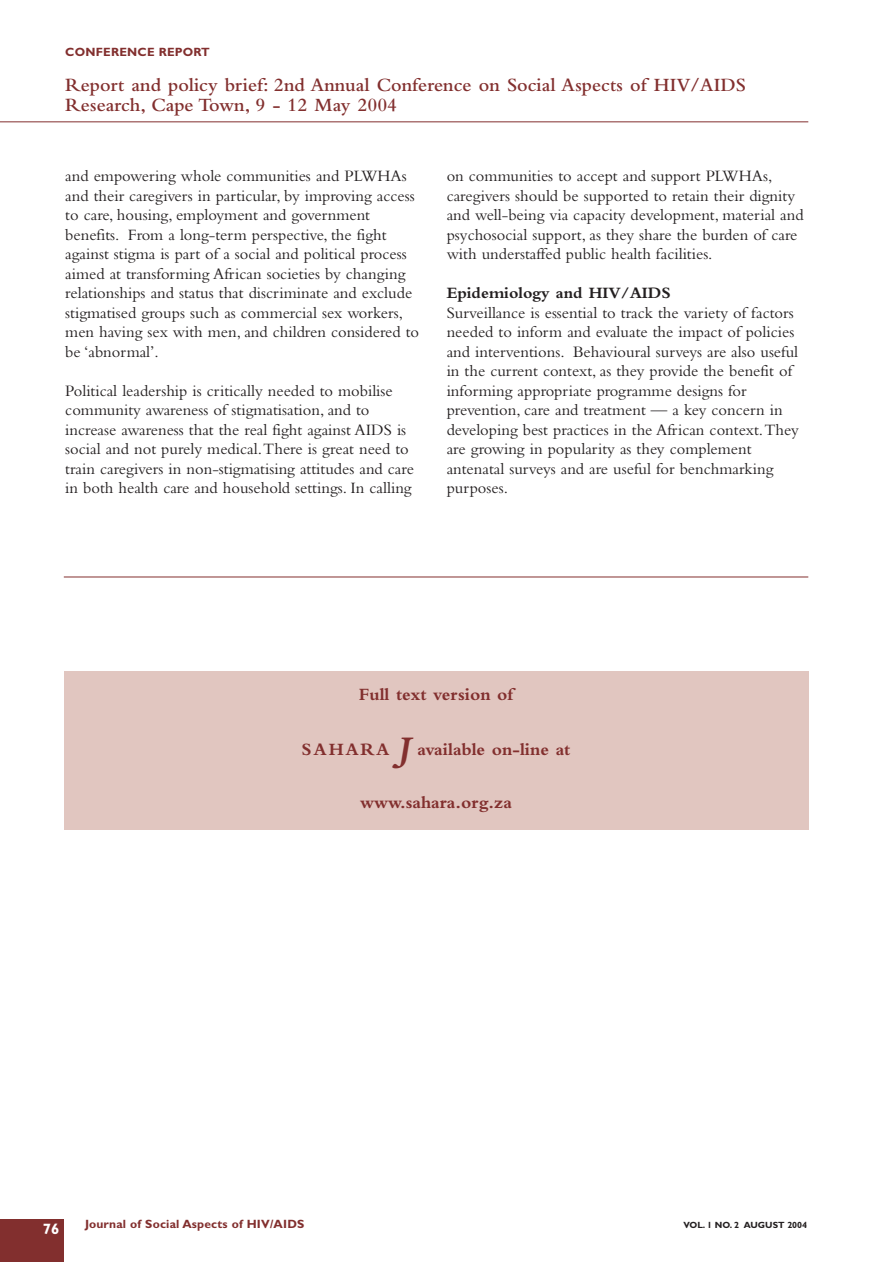
<style>
.page{position:relative;width:893px;height:1262px;background:#fff}
.page>*{position:absolute;margin:0;border:0;box-sizing:border-box;transform-origin:0 0}
.t1{font:600 19.5px/19.5px "Bembo";color:#822f2e}
.t2{font:700 18px "Bembo";color:#822f2e}
.t3{font:16.5px/19.5px "Bembo";color:#231f20}
.t4{font:700 16.5px "Bembo";color:#231f20}
.t5{font:700 15px "Gill Sans";color:#fff}
.t6{font:700 12px "Gill Sans";letter-spacing:.015em;color:#822f2e}
.t7{font:700 9px "Gill Sans";color:#231f20}
.s1{font-style:italic;font-size:36px}
</style>
<div class="page">
<div style="left:0;top:1219px;width:64px;height:43px;background:#822f2e"></div>
<hr style="left:0;top:121px;width:808px;height:1px;background:#822f2e">
<hr style="left:64px;top:576px;width:744px;height:1px;background:#822f2e">
<div style="left:64px;top:670px;width:744px;height:159px;background:#e1c6c0"></div>
<p class="t6" style="left:65px;top:48px;width:146px">CONFERENCE REPORT</p>
<p class="t1" style="left:65px;top:77px;width:682px">Report and policy brief: 2nd Annual Conference on Social Aspects of HIV/AIDS<br>Research, Cape Town, 9 - 12 May 2004</p>
<p class="t3" style="left:65px;top:168px;width:355px">and empowering whole communities and PLWHAs and their caregivers in particular, by improving access to care, housing, employment and government benefits. From a long-term perspective, the fight against stigma is part of a social and political process aimed at transforming African societies by changing relationships and status that discriminate and exclude stigmatised groups such as commercial sex workers, men having sex with men, and children considered to be ‘abnormal’.</p>
<p class="t3" style="left:65px;top:382px;width:350px">Political leadership is critically needed to mobilise community awareness of stigmatisation, and to increase awareness that the real fight against AIDS is social and not purely medical.There is great need to train caregivers in non-stigmatising attitudes and care in both health care and household settings. In calling</p>
<p class="t3" style="left:446px;top:168px;width:358px">on communities to accept and support PLWHAs, caregivers should be supported to retain their dignity and well-being via capacity development, material and psychosocial support, as they share the burden of care with understaffed public health facilities.</p>
<p class="t4" style="left:446px;top:287px;width:226px">Epidemiology and HIV/AIDS</p>
<p class="t3" style="left:446px;top:304px;width:353px">Surveillance is essential to track the variety of factors needed to inform and evaluate the impact of policies and interventions. Behavioural surveys are also useful in the current context, as they provide the benefit of informing appropriate programme designs for prevention, care and treatment — a key concern in developing best practices in the African context.They are growing in popularity as they complement antenatal surveys and are useful for benchmarking purposes.</p>
<p class="t2" style="left:359px;top:688px;width:156px">Full text version of</p>
<p class="t2" style="left:301px;top:743px;width:270px">SAHARA <span class="s1">J</span> available on-line at</p>
<p class="t2" style="left:360px;top:796px;width:153px">www.sahara.org.za</p>
<p class="t5" style="left:43px;top:1223px;width:18px">76</p>
<p class="t6" style="left:85px;top:1219px;width:221px">Journal of Social Aspects of HIV/AIDS</p>
<p class="t7" style="left:683px;top:1221px;width:125px">VOL. 1 NO. 2 AUGUST 2004</p>
</div>
